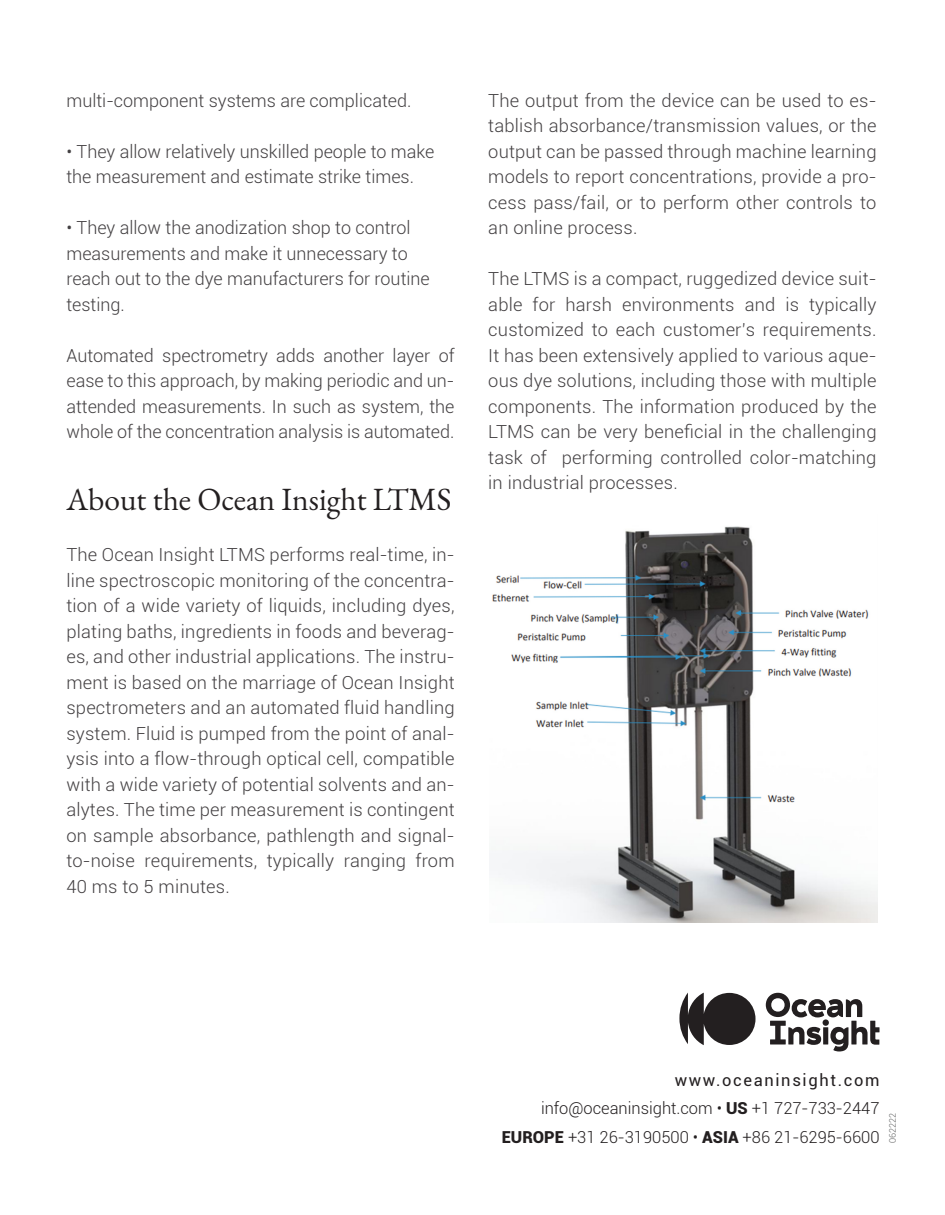
<style>
.page{position:relative;width:945px;height:1215px;background:#fff}
.page>*{position:absolute;margin:0;border:0;box-sizing:border-box;transform-origin:0 0}
.t1{font:31.5px "EB Garamond";color:#231f20}
.t2{font:300 18px/25.5px "Roboto";color:#434042;text-align:justify}
.t3{font:300 16.5px "Roboto";color:#231f20}
.t4{font:16.5px "Roboto";letter-spacing:.1em;color:#231f20}
.t5{font:300 9px "Roboto";color:#616262}
.s1{font-weight:900}
</style>
<div class="page">
<svg style="left:679px;top:993px;width:77px;height:52px"></svg>
<svg style="left:766px;top:993px;width:114px;height:58px"></svg>
<img style="left:492px;top:526px;width:386px;height:396px">
<p class="t2" style="left:66px;top:87px;width:347px">multi-component systems are complicated.</p>
<p class="t2" style="left:66px;top:138px;width:370px">• They allow relatively unskilled people to make the measurement and estimate strike times.</p>
<p class="t2" style="left:66px;top:215px;width:365px;text-align:left">• They allow the anodization shop to control measurements and make it unnecessary to reach out to the dye manufacturers for routine testing.</p>
<p class="t2" style="left:66px;top:342px;width:390px">Automated spectrometry adds another layer of ease to this approach, by making periodic and un&shy;attended measurements. In such as system, the whole of the concentration analysis is automated.</p>
<p class="t1" style="left:66px;top:479px;width:387px">About the Ocean Insight LTMS</p>
<p class="t2" style="left:66px;top:542px;width:390px">The Ocean Insight LTMS performs real-time, in&shy;line spectroscopic monitoring of the concentra&shy;tion of a wide variety of liquids, including dyes, plating baths, ingredients in foods and beverag&shy;es, and other industrial applications. The instru&shy;ment is based on the marriage of Ocean Insight spectrometers and an automated fluid handling system. Fluid is pumped from the point of anal&shy;ysis into a flow-through optical cell, compatible with a wide variety of potential solvents and an&shy;alytes. The time per measurement is contingent on sample absorbance, pathlength and signal&shy;to-noise requirements, typically ranging from 40 ms to 5 minutes.</p>
<p class="t2" style="left:488px;top:87px;width:390px">The output from the device can be used to es&shy;tablish absorbance/transmission values, or the output can be passed through machine learning models to report concentrations, provide a pro&shy;cess pass/fail, or to perform other controls to an online process.</p>
<p class="t2" style="left:488px;top:266px;width:390px">The LTMS is a compact, ruggedized device suit&shy;able for harsh environments and is typically customized to each customer’s requirements.<br>It has been extensively applied to various aque&shy;ous dye solutions, including those with multiple components. The information produced by the LTMS can be very beneficial in the challenging task of performing controlled color-matching in industrial processes.</p>
<p class="t4" style="left:675px;top:1068px;width:206px">www.oceaninsight.com</p>
<p class="t3" style="left:541px;top:1097px;width:340px">info@oceaninsight.com • <span class="s1">US</span> +1 727-733-2447</p>
<p class="t3" style="left:502px;top:1125px;width:379px"><span class="s1">EUROPE</span> +31 26-3190500 • <span class="s1">ASIA</span> +86 21-6295-6600</p>
<p class="t5" style="left:886px;top:1143px;width:31px;rotate:-90deg">062222</p>
</div>
